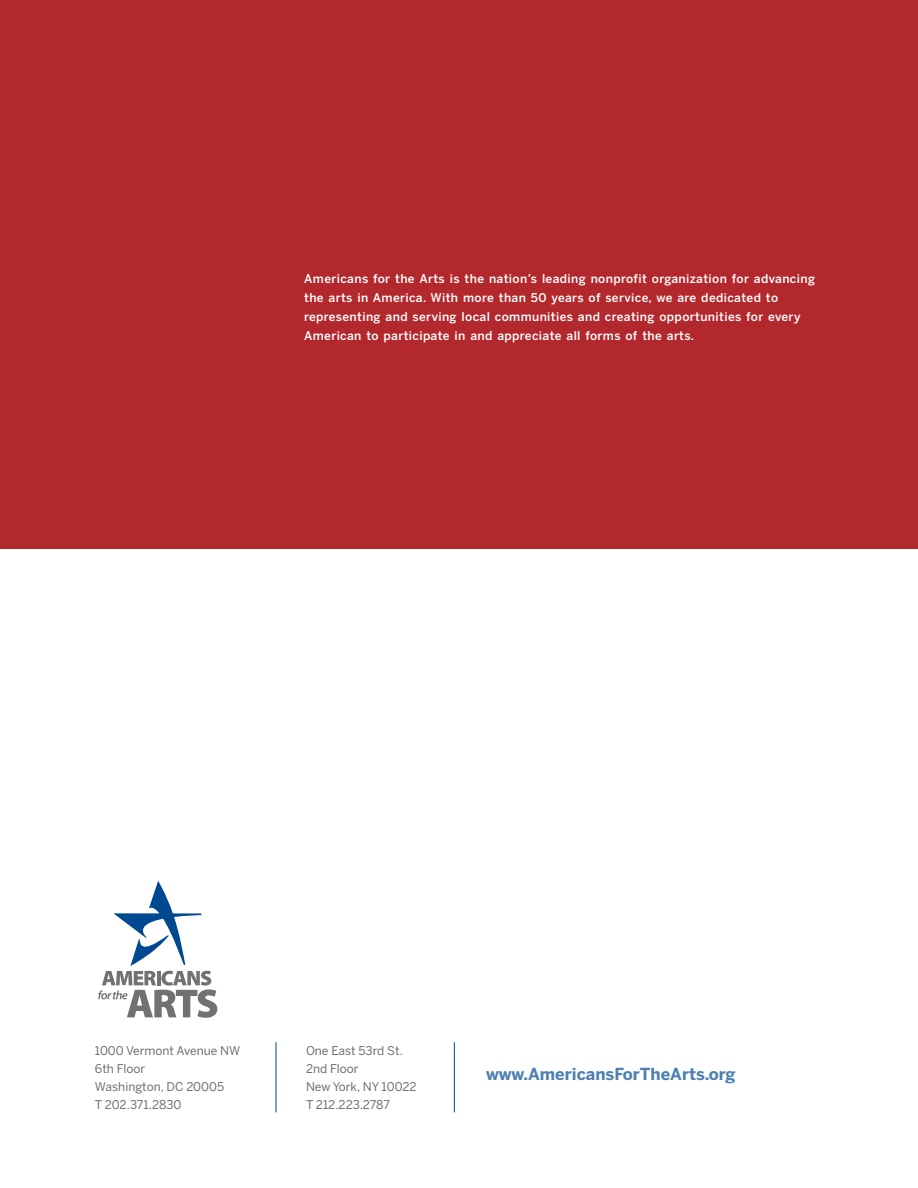
<style>
.page{position:relative;width:918px;height:1188px;background:#fff}
.page>*{position:absolute;margin:0;border:0;box-sizing:border-box;transform-origin:0 0}
.t1{font:700 16.5px "Benton Sans";color:#4d80b2}
.t2{font:500 12px/19px "Benton Sans";letter-spacing:.03em;color:#fff}
.t3{font:12px/18px "Benton Sans";color:#6d6e71}
</style>
<div class="page">
<div style="left:0;top:0;width:918px;height:549px;background:#b3282d"></div>
<svg style="left:98px;top:881px;width:119px;height:137px"></svg>
<hr style="left:276px;top:1042px;width:1px;height:70px;background:#004990">
<hr style="left:454px;top:1042px;width:1px;height:70px;background:#004990">
<p class="t2" style="left:304px;top:268px;width:513px">Americans for the Arts is the nation’s leading nonprofit organization for advancing the arts in America. With more than 50 years of service, we are dedicated to representing and serving local communities and creating opportunities for every American to participate in and appreciate all forms of the arts.</p>
<p class="t3" style="left:95px;top:1041px;width:147px">1000 Vermont Avenue NW<br>6th Floor<br>Washington, DC 20005<br>T 202.371.2830</p>
<p class="t3" style="left:306px;top:1042px;width:112px">One East 53rd St.<br>2nd Floor<br>New York, NY 10022<br>T 212.223.2787</p>
<h1 class="t1" style="left:486px;top:1064px;width:251px">www.AmericansForTheArts.org</h1>
</div>
